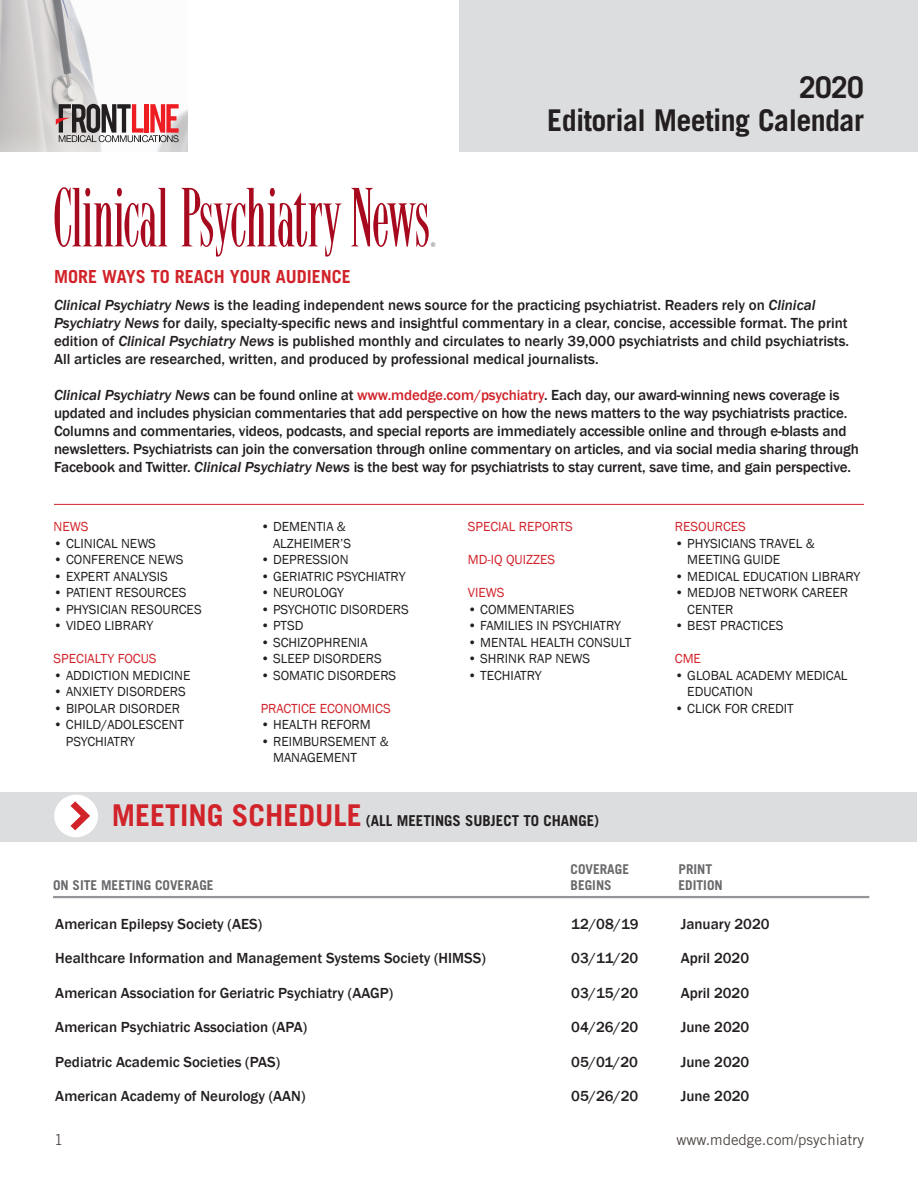
<style>
.page{position:relative;width:918px;height:1188px;background:#fff}
.page>*{position:absolute;margin:0;border:0;box-sizing:border-box;transform-origin:0 0}
.t1{font:700 30px/33px "Trade Gothic LT Std";letter-spacing:-.02em;color:#231f20;text-align:right}
.text{font:700 18px "Trade Gothic LT Std";color:#d1232a}
.text-2{font:500 15px/18px "Franklin Gothic";letter-spacing:-.01em;color:#231f20}
.List_ruled{font:500 15px "Franklin Gothic";color:#231f20}
.subhead{font:700 15px "Trade Gothic LT Std";color:#231f20}
.subhead-2{font:15px "Trade Gothic LT Std";color:#524a47}
.t2{font:13.5px/16.5px "Franklin Gothic";color:#231f20}
.t3{font:13.5px "Franklin Gothic";color:#d1232a}
.t4{font:700 13.5px "Trade Gothic LT Std";color:#69696c}
.s1{font-style:italic}
.s2{color:#d1232a}
.s3{font-size:30px;color:#d1232a}
</style>
<div class="page">
<svg style="left:55px;top:187px;width:113px;height:60px"></svg>
<svg style="left:181px;top:188px;width:161px;height:69px"></svg>
<svg style="left:351px;top:188px;width:84px;height:59px"></svg>
<div style="left:459px;top:0;width:459px;height:151px;background:#dcdddf"></div>
<img style="left:0;top:0;width:187px;height:151px">
<svg style="left:56px;top:104px;width:123px;height:38px"></svg>
<hr style="left:54px;top:504px;width:810px;height:1px;background:#d1232a">
<div style="left:0;top:792px;width:916px;height:50px;background:#dcdddf"></div>
<div style="left:54px;top:795px;width:44px;height:42px;background:#fff;border-radius:50%"></div>
<svg style="left:70px;top:801px;width:20px;height:29px"></svg>
<hr style="left:53px;top:896px;width:816px;height:2px;background:#939598">
<h1 class="t1" style="left:547px;top:71px;width:318px">2020<br>Editorial Meeting Calendar</h1>
<p class="text" style="left:54px;top:266px;width:298px">MORE WAYS TO REACH YOUR AUDIENCE</p>
<p class="text-2" style="left:54px;top:296px;width:797px"><span class="s1">Clinical Psychiatry News</span> is the leading independent news source for the practicing psychiatrist. Readers rely on <span class="s1">Clinical Psychiatry News</span> for daily, specialty-specific news and insightful commentary in a clear, concise, accessible format. The print edition of <span class="s1">Clinical Psychiatry News</span> is published monthly and circulates to nearly 39,000 psychiatrists and child psychiatrists.<br>All articles are researched, written, and produced by professional medical journalists.</p>
<p class="text-2" style="left:54px;top:386px;width:806px"><span class="s1">Clinical Psychiatry News</span> can be found online at <span class="s2">www.mdedge.com/psychiatry</span>. Each day, our award-winning news coverage is updated and includes physician commentaries that add perspective on how the news matters to the way psychiatrists practice.<br>Columns and commentaries, videos, podcasts, and special reports are immediately accessible online and through e-blasts and newsletters. Psychiatrists can join the conversation through online commentary on articles, and via social media sharing through Facebook and Twitter. <span class="s1">Clinical Psychiatry News</span> is the best way for psychiatrists to stay current, save time, and gain perspective.</p>
<p class="t3" style="left:54px;top:519px;width:36px">NEWS</p>
<p class="t2" style="left:54px;top:535px;width:104px">• CLINICAL NEWS</p>
<p class="t2" style="left:54px;top:552px;width:131px">• CONFERENCE NEWS</p>
<p class="t2" style="left:54px;top:568px;width:116px">• EXPERT ANALYSIS</p>
<p class="t2" style="left:54px;top:585px;width:134px">• PATIENT RESOURCES</p>
<p class="t2" style="left:54px;top:601px;width:150px">• PHYSICIAN RESOURCES</p>
<p class="t2" style="left:54px;top:618px;width:101px">• VIDEO LIBRARY</p>
<p class="t3" style="left:54px;top:651px;width:104px">SPECIALTY FOCUS</p>
<p class="t2" style="left:54px;top:667px;width:138px">• ADDICTION MEDICINE</p>
<p class="t2" style="left:54px;top:684px;width:134px">• ANXIETY DISORDERS</p>
<p class="t2" style="left:54px;top:700px;width:128px">• BIPOLAR DISORDER</p>
<p class="t2" style="left:66px;top:717px;width:120px;text-indent:-12px">• CHILD/ADOLESCENT<br>PSYCHIATRY</p>
<p class="t2" style="left:273px;top:519px;width:80px;text-indent:-12px">• DEMENTIA &amp;<br>ALZHEIMER’S</p>
<p class="t2" style="left:261px;top:552px;width:89px">• DEPRESSION</p>
<p class="t2" style="left:261px;top:568px;width:146px">• GERIATRIC PSYCHIATRY</p>
<p class="t2" style="left:261px;top:585px;width:85px">• NEUROLOGY</p>
<p class="t2" style="left:261px;top:601px;width:150px">• PSYCHOTIC DISORDERS</p>
<p class="t2" style="left:261px;top:618px;width:44px">• PTSD</p>
<p class="t2" style="left:261px;top:634px;width:108px">• SCHIZOPHRENIA</p>
<p class="t2" style="left:261px;top:651px;width:123px">• SLEEP DISORDERS</p>
<p class="t2" style="left:261px;top:667px;width:137px">• SOMATIC DISORDERS</p>
<p class="t3" style="left:261px;top:700px;width:131px">PRACTICE ECONOMICS</p>
<p class="t2" style="left:261px;top:717px;width:112px">• HEALTH REFORM</p>
<p class="t2" style="left:273px;top:733px;width:117px;text-indent:-12px">• REIMBURSEMENT &amp;<br>MANAGEMENT</p>
<p class="t3" style="left:468px;top:519px;width:107px">SPECIAL REPORTS</p>
<p class="t3" style="left:468px;top:552px;width:89px">MD-IQ QUIZZES</p>
<p class="t3" style="left:468px;top:585px;width:38px">VIEWS</p>
<p class="t2" style="left:468px;top:601px;width:108px">• COMMENTARIES</p>
<p class="t2" style="left:468px;top:618px;width:155px">• FAMILIES IN PSYCHIATRY</p>
<p class="t2" style="left:468px;top:634px;width:165px">• MENTAL HEALTH CONSULT</p>
<p class="t2" style="left:468px;top:651px;width:124px">• SHRINK RAP NEWS</p>
<p class="t2" style="left:468px;top:667px;width:75px">• TECHIATRY</p>
<p class="t3" style="left:675px;top:519px;width:73px">RESOURCES</p>
<p class="t2" style="left:687px;top:535px;width:129px;text-indent:-12px">• PHYSICIANS TRAVEL &amp;<br>MEETING GUIDE</p>
<p class="t2" style="left:675px;top:568px;width:187px">• MEDICAL EDUCATION LIBRARY</p>
<p class="t2" style="left:687px;top:585px;width:162px;text-indent:-12px">• MEDJOB NETWORK CAREER<br>CENTER</p>
<p class="t2" style="left:675px;top:618px;width:110px">• BEST PRACTICES</p>
<p class="t3" style="left:675px;top:651px;width:28px">CME</p>
<p class="t2" style="left:687px;top:667px;width:162px;text-indent:-12px">• GLOBAL ACADEMY MEDICAL<br>EDUCATION</p>
<p class="t2" style="left:675px;top:700px;width:120px">• CLICK FOR CREDIT</p>
<p class="subhead" style="left:112px;top:812px;width:489px"><span class="s3">MEETING SCHEDULE</span> (ALL MEETINGS SUBJECT TO CHANGE)</p>
<p class="t4" style="left:571px;top:861px;width:60px">COVERAGE</p>
<p class="t4" style="left:679px;top:861px;width:35px">PRINT</p>
<p class="t4" style="left:53px;top:877px;width:162px">ON SITE MEETING COVERAGE</p>
<p class="t4" style="left:571px;top:877px;width:43px">BEGINS</p>
<p class="t4" style="left:679px;top:877px;width:46px">EDITION</p>
<p class="List_ruled" style="left:55px;top:914px;width:208px">American Epilepsy Society (AES)</p>
<p class="List_ruled" style="left:571px;top:914px;width:69px">12/08/19</p>
<p class="List_ruled" style="left:681px;top:914px;width:90px">January 2020</p>
<p class="List_ruled" style="left:55px;top:949px;width:432px">Healthcare Information and Management Systems Society (HIMSS)</p>
<p class="List_ruled" style="left:571px;top:949px;width:69px">03/11/20</p>
<p class="List_ruled" style="left:681px;top:949px;width:70px">April 2020</p>
<p class="List_ruled" style="left:55px;top:983px;width:339px">American Association for Geriatric Psychiatry (AAGP)</p>
<p class="List_ruled" style="left:571px;top:983px;width:69px">03/15/20</p>
<p class="List_ruled" style="left:681px;top:983px;width:70px">April 2020</p>
<p class="List_ruled" style="left:55px;top:1018px;width:253px">American Psychiatric Association (APA)</p>
<p class="List_ruled" style="left:571px;top:1018px;width:69px">04/26/20</p>
<p class="List_ruled" style="left:681px;top:1018px;width:70px">June 2020</p>
<p class="List_ruled" style="left:55px;top:1052px;width:226px">Pediatric Academic Societies (PAS)</p>
<p class="List_ruled" style="left:571px;top:1052px;width:68px">05/01/20</p>
<p class="List_ruled" style="left:681px;top:1052px;width:70px">June 2020</p>
<p class="List_ruled" style="left:55px;top:1087px;width:252px">American Academy of Neurology (AAN)</p>
<p class="List_ruled" style="left:571px;top:1087px;width:69px">05/26/20</p>
<p class="List_ruled" style="left:681px;top:1087px;width:70px">June 2020</p>
<p class="subhead-2" style="left:54px;top:1130px;width:11px">1</p>
<p class="subhead-2" style="left:677px;top:1130px;width:189px">www.mdedge.com/psychiatry</p>
</div>
